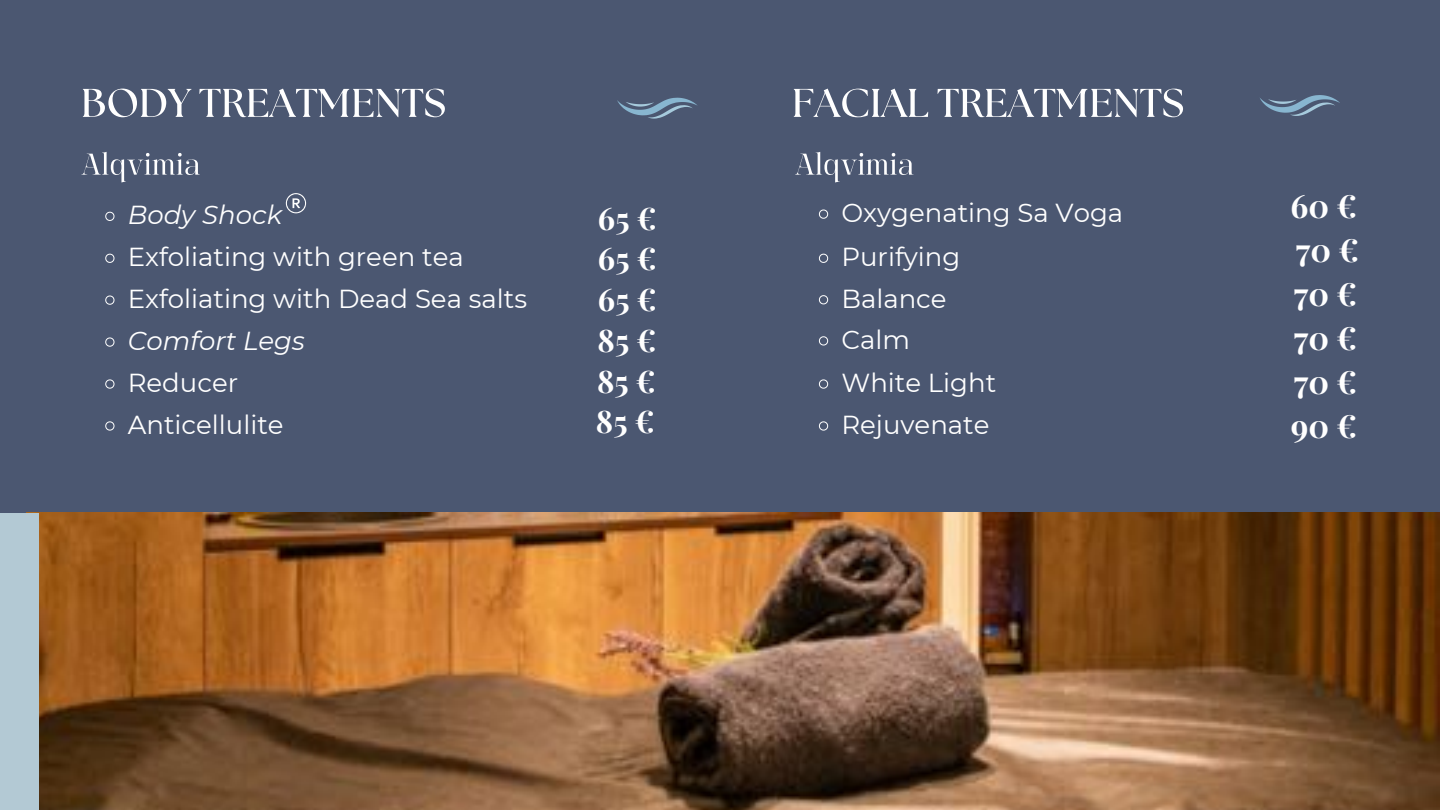
<style>
.page{position:relative;width:1440px;height:810px;background:#4b5771}
.page>*{position:absolute;margin:0;border:0;box-sizing:border-box;transform-origin:0 0}
.t1{font:700 32px/44px "Playfair Display";color:#fff}
.t2{font:700 31px/40.1px "Playfair Display";color:#fff}
.t3{font:26px/44.2px "Montserrat";color:#fff}
.t4{font:italic 26px "Montserrat";color:#fff}
</style>
<div class="page">
<svg style="left:83px;top:89px;width:108px;height:28px"></svg>
<svg style="left:199px;top:89px;width:246px;height:28px"></svg>
<svg style="left:617px;top:98px;width:80px;height:21px"></svg>
<svg style="left:1260px;top:95px;width:80px;height:21px"></svg>
<img style="left:39px;top:513px;width:1401px;height:297px">
<div style="left:0;top:513px;width:39px;height:297px;background:#b3c9d4"></div>
<svg style="left:105px;top:253px;width:10px;height:10px"></svg>
<svg style="left:105px;top:295px;width:10px;height:10px"></svg>
<svg style="left:105px;top:211px;width:10px;height:10px"></svg>
<svg style="left:105px;top:337px;width:10px;height:10px"></svg>
<svg style="left:286px;top:193px;width:20px;height:20px"></svg>
<svg style="left:105px;top:379px;width:10px;height:10px"></svg>
<svg style="left:105px;top:421px;width:10px;height:10px"></svg>
<svg style="left:794px;top:89px;width:134px;height:28px"></svg>
<svg style="left:938px;top:89px;width:245px;height:28px"></svg>
<svg style="left:795px;top:152px;width:119px;height:30px"></svg>
<svg style="left:819px;top:209px;width:10px;height:10px"></svg>
<svg style="left:819px;top:253px;width:10px;height:10px"></svg>
<svg style="left:819px;top:295px;width:10px;height:10px"></svg>
<svg style="left:819px;top:336px;width:10px;height:10px"></svg>
<svg style="left:819px;top:379px;width:10px;height:10px"></svg>
<svg style="left:819px;top:421px;width:10px;height:10px"></svg>
<svg style="left:81px;top:152px;width:119px;height:30px"></svg>
<p class="t4" style="left:128px;top:199px;width:156px">Body Shock</p>
<p class="t3" style="left:128px;top:235px;width:337px">Exfoliating with green tea</p>
<p class="t2" style="left:598px;top:197px;width:60px">65€<br>65€</p>
<p class="t3" style="left:128px;top:277px;width:401px">Exfoliating with Dead Sea salts</p>
<p class="t2" style="left:598px;top:278px;width:60px">65€</p>
<p class="t2" style="left:598px;top:319px;width:60px">85€</p>
<p class="t4" style="left:128px;top:325px;width:179px">Comfort Legs</p>
<p class="t3" style="left:128px;top:360px;width:112px">Reducer</p>
<p class="t2" style="left:597px;top:360px;width:60px">85€</p>
<p class="t3" style="left:128px;top:402px;width:157px">Anticellulite</p>
<p class="t2" style="left:596px;top:400px;width:60px">85€</p>
<p class="t3" style="left:841px;top:191px;width:283px">Oxygenating Sa Voga<br>Purifying</p>
<p class="t1" style="left:1291px;top:183px;width:68px">60€</p>
<p class="t1" style="left:1296px;top:227px;width:65px">70€</p>
<p class="t3" style="left:841px;top:276px;width:107px">Balance</p>
<p class="t1" style="left:1294px;top:271px;width:65px">70€</p>
<p class="t3" style="left:841px;top:318px;width:156px;line-height:43.1px">Calm<br>White Light</p>
<p class="t1" style="left:1294px;top:315px;width:65px">70€<br>70€</p>
<p class="t3" style="left:841px;top:402px;width:150px">Rejuvenate</p>
<p class="t1" style="left:1291px;top:402px;width:68px">90€</p>
</div>
